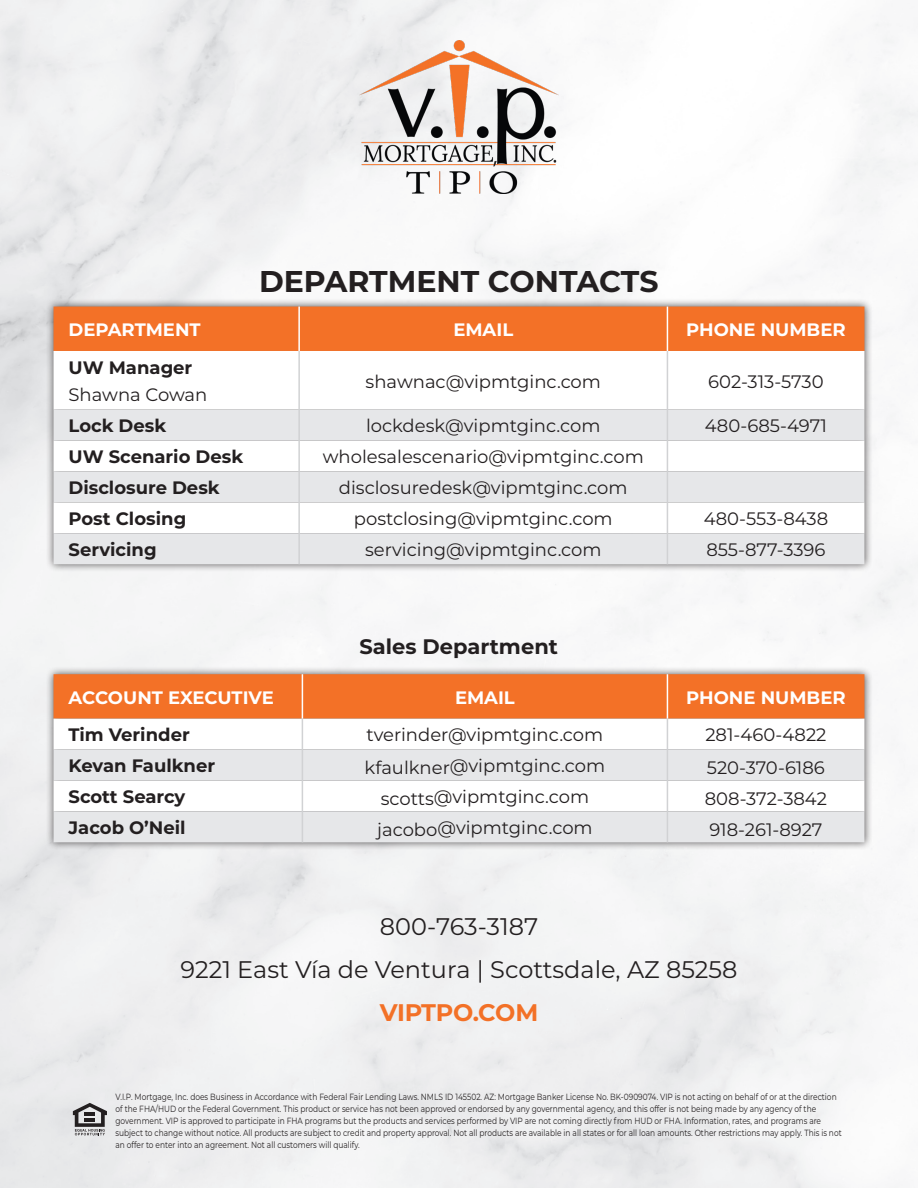
<style>
.page{position:relative;width:918px;height:1188px;background:#fff}
.page>*{position:absolute;margin:0;border:0;box-sizing:border-box;transform-origin:0 0}
.t1{font:700 30px "Montserrat";color:#231f20}
.t2{font:24px "Montserrat";color:#231f20}
.t3{font:700 24px "Montserrat";letter-spacing:-.01em;color:#f37127}
.t4{font:700 21px "Montserrat";color:#231f20}
.t5{font:18px/27.8px "Montserrat";color:#231f20}
.t6{font:700 18px "Montserrat";color:#231f20}
.t7{font:700 18px "Montserrat";color:#fff}
.t8{font:9px/12px "Montserrat";color:#231f20;scale:.83 1}
.s1{font-weight:700}
</style>
<div class="page">
<img style="left:0;top:0;width:918px;height:1188px">
<svg style="left:73px;top:1103px;width:34px;height:32px"></svg>
<hr style="left:85px;top:1118px;width:10px;height:4px;background:#231f20">
<div style="left:45px;top:298px;width:828px;height:275px;background:#231f20;opacity:.75"></div>
<div style="left:54px;top:307px;width:810px;height:44px;background:#f37127"></div>
<svg style="left:54px;top:351px;width:810px;height:59px"></svg>
<svg style="left:54px;top:410px;width:810px;height:154px;fill:#e6e7e9"></svg>
<hr style="left:298px;top:307px;width:2px;height:44px;background:#fff">
<hr style="left:667px;top:307px;width:1px;height:44px;background:#fff">
<hr style="left:298px;top:351px;width:2px;height:59px;background:#d1d2d4">
<hr style="left:667px;top:351px;width:1px;height:59px;background:#d1d2d4">
<hr style="left:298px;top:410px;width:2px;height:31px;background:#d1d2d4">
<hr style="left:667px;top:410px;width:1px;height:31px;background:#d1d2d4">
<hr style="left:298px;top:441px;width:2px;height:30px;background:#d1d2d4">
<hr style="left:667px;top:441px;width:1px;height:30px;background:#d1d2d4">
<hr style="left:298px;top:471px;width:2px;height:31px;background:#d1d2d4">
<hr style="left:667px;top:471px;width:1px;height:31px;background:#d1d2d4">
<hr style="left:298px;top:502px;width:2px;height:31px;background:#d1d2d4">
<hr style="left:667px;top:502px;width:1px;height:31px;background:#d1d2d4">
<hr style="left:298px;top:533px;width:2px;height:31px;background:#d1d2d4">
<hr style="left:667px;top:533px;width:1px;height:31px;background:#d1d2d4">
<div style="left:45px;top:666px;width:828px;height:185px;background:#231f20;opacity:.75"></div>
<div style="left:54px;top:674px;width:810px;height:45px;background:#f37127"></div>
<svg style="left:54px;top:719px;width:810px;height:31px"></svg>
<svg style="left:54px;top:750px;width:810px;height:92px;fill:#e6e7e9"></svg>
<hr style="left:302px;top:674px;width:1px;height:45px;background:#fff">
<hr style="left:667px;top:674px;width:1px;height:45px;background:#fff">
<hr style="left:302px;top:719px;width:1px;height:31px;background:#d1d2d4">
<hr style="left:667px;top:719px;width:1px;height:31px;background:#d1d2d4">
<hr style="left:302px;top:750px;width:1px;height:30px;background:#d1d2d4">
<hr style="left:667px;top:750px;width:1px;height:30px;background:#d1d2d4">
<hr style="left:302px;top:780px;width:1px;height:31px;background:#d1d2d4">
<hr style="left:667px;top:780px;width:1px;height:31px;background:#d1d2d4">
<hr style="left:302px;top:811px;width:1px;height:31px;background:#d1d2d4">
<hr style="left:667px;top:811px;width:1px;height:31px;background:#d1d2d4">
<img style="left:360px;top:40px;width:198px;height:154px">
<p class="t1" style="left:259px;top:260px;width:401px">DEPARTMENT CONTACTS</p>
<p class="t7" style="left:69px;top:317px;width:134px">DEPARTMENT</p>
<p class="t7" style="left:453px;top:317px;width:61px">EMAIL</p>
<p class="t7" style="left:686px;top:317px;width:161px">PHONE NUMBER</p>
<p class="t5" style="left:69px;top:353px;width:140px"><span class="s1">UW Manager<br></span>Shawna Cowan</p>
<p class="t5" style="left:366px;top:367px;width:237px">shawnac@vipmtginc.com</p>
<p class="t5" style="left:708px;top:367px;width:117px">602-313-5730</p>
<p class="t6" style="left:69px;top:413px;width:99px">Lock Desk</p>
<p class="t5" style="left:366px;top:411px;width:236px">lockdesk@vipmtginc.com</p>
<p class="t5" style="left:705px;top:411px;width:124px">480-685-4971</p>
<p class="t6" style="left:69px;top:444px;width:176px">UW Scenario Desk</p>
<p class="t5" style="left:323px;top:442px;width:323px">wholesalescenario@vipmtginc.com</p>
<p class="t6" style="left:69px;top:475px;width:153px">Disclosure Desk</p>
<p class="t5" style="left:339px;top:473px;width:290px">disclosuredesk@vipmtginc.com</p>
<p class="t6" style="left:69px;top:506px;width:119px">Post Closing</p>
<p class="t5" style="left:354px;top:504px;width:260px">postclosing@vipmtginc.com</p>
<p class="t5" style="left:704px;top:504px;width:126px">480-553-8438</p>
<p class="t6" style="left:69px;top:537px;width:90px">Servicing</p>
<p class="t5" style="left:365px;top:535px;width:238px">servicing@vipmtginc.com</p>
<p class="t5" style="left:706px;top:535px;width:121px">855-877-3396</p>
<p class="t4" style="left:360px;top:632px;width:200px">Sales Department</p>
<p class="t7" style="left:69px;top:684px;width:207px">ACCOUNT EXECUTIVE</p>
<p class="t7" style="left:455px;top:684px;width:61px">EMAIL</p>
<p class="t7" style="left:686px;top:684px;width:161px">PHONE NUMBER</p>
<p class="t6" style="left:69px;top:722px;width:123px">Tim Verinder</p>
<p class="t5" style="left:367px;top:720px;width:238px">tverinder@vipmtginc.com</p>
<p class="t5" style="left:705px;top:720px;width:123px">281-460-4822</p>
<p class="t6" style="left:69px;top:753px;width:148px">Kevan Faulkner</p>
<p class="t5" style="left:365px;top:751px;width:242px">kfaulkner@vipmtginc.com</p>
<p class="t5" style="left:707px;top:753px;width:119px">520-370-6186</p>
<p class="t6" style="left:69px;top:784px;width:118px">Scott Searcy</p>
<p class="t5" style="left:381px;top:782px;width:210px">scotts@vipmtginc.com</p>
<p class="t5" style="left:705px;top:784px;width:124px">808-372-3842</p>
<p class="t6" style="left:69px;top:815px;width:119px">Jacob O’Neil</p>
<p class="t5" style="left:377px;top:813px;width:217px">jacobo@vipmtginc.com</p>
<p class="t5" style="left:709px;top:815px;width:115px">918-261-8927</p>
<p class="t2" style="left:380px;top:910px;width:160px">800-763-3187</p>
<p class="t2" style="left:181px;top:953px;width:558px">9221 East Vía de Ventura | Scottsdale, AZ 85258</p>
<p class="t3" style="left:380px;top:995px;width:160px">VIPTPO.COM</p>
<p class="t8" style="left:116px;top:1090px;width:876px">V.I.P. Mortgage, Inc. does Business in Accordance with Federal Fair Lending Laws. NMLS ID 145502. AZ: Mortgage Banker License No. BK-0909074. VIP is not acting on behalf of or at the direction of the FHA/HUD or the Federal Government. This product or service has not been approved or endorsed by any governmental agency, and this offer is not being made by any agency of the government. VIP is approved to participate in FHA programs but the products and services performed by VIP are not coming directly from HUD or FHA. Information, rates, and programs are subject to change without notice. All products are subject to credit and property approval. Not all products are available in all states or for all loan amounts. Other restrictions may apply. This is not an offer to enter into an agreement. Not all customers will qualify.</p>
</div>
